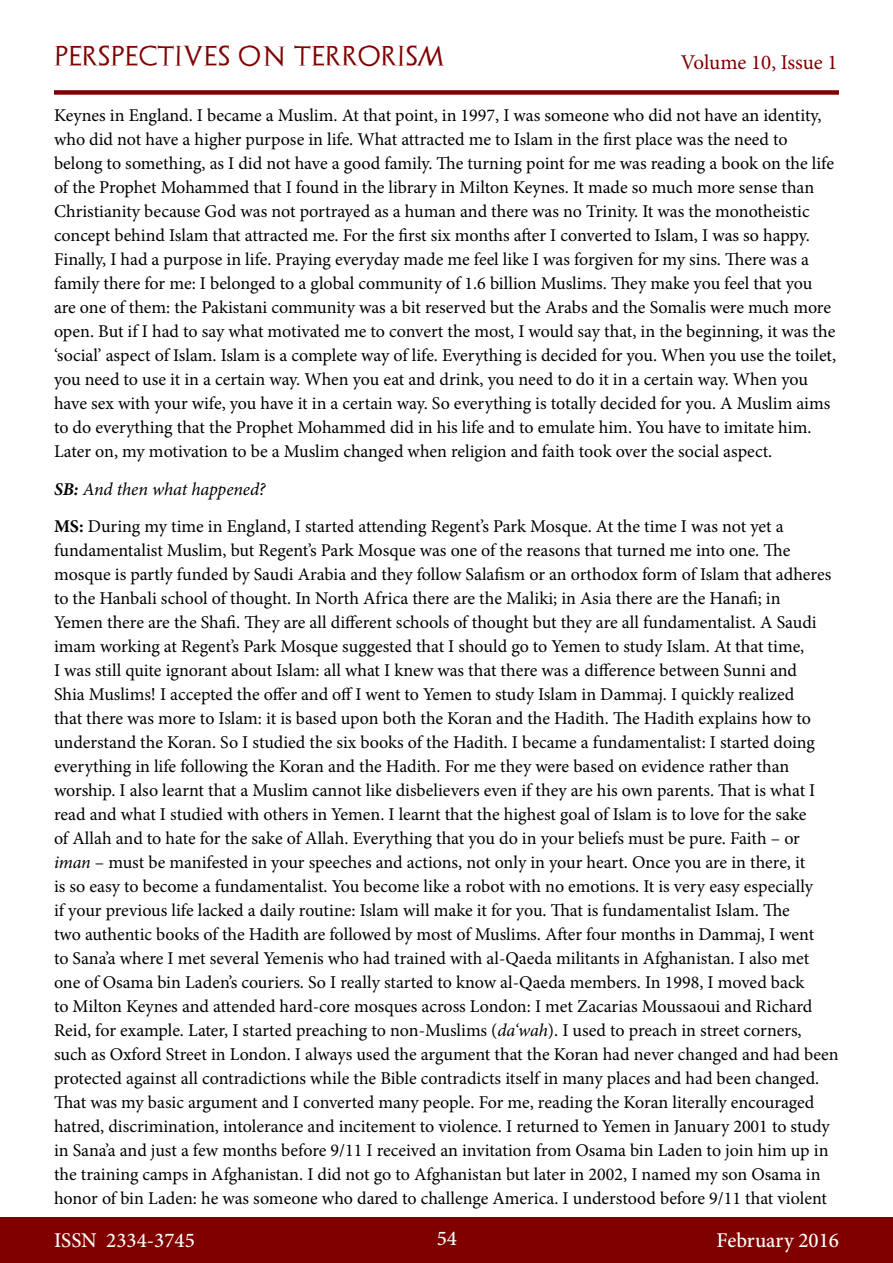
<style>
.page{position:relative;width:893px;height:1263px;background:#fff}
.page>*{position:absolute;margin:0;border:0;box-sizing:border-box;transform-origin:0 0}
.t1{font:500 21px "Minion Pro";color:#fff}
.t2{font:21px "Archeologicaps";letter-spacing:.045em;color:#800000}
.t3{font:21px "Minion Pro";letter-spacing:-.005em;color:#800000}
.t4{font:18px/24px "Minion Pro";letter-spacing:-.005em;color:#000}
.s1{font-weight:700;font-style:italic}
.s2{font-style:italic}
.s3{font-weight:700}
</style>
<div class="page">
<div style="left:0;top:1217px;width:893px;height:46px;background:#800000"></div>
<div style="left:54px;top:90px;width:785px;height:5px;background:#800000"></div>
<p class="t2" style="left:54px;top:43px;width:392px">PERSPECTIVES ON TERRORISM</p>
<p class="t3" style="left:681px;top:48px;width:158px">Volume 10, Issue 1</p>
<p class="t4" style="left:54px;top:103px;width:784px">Keynes in England. I became a Muslim. At that point, in 1997, I was someone who did not have an identity, who did not have a higher purpose in life. What attracted me to Islam in the first place was the need to belong to something, as I did not have a good family. The turning point for me was reading a book on the life of the Prophet Mohammed that I found in the library in Milton Keynes. It made so much more sense than Christianity because God was not portrayed as a human and there was no Trinity. It was the monotheistic concept behind Islam that attracted me. For the first six months after I converted to Islam, I was so happy.<br>Finally, I had a purpose in life. Praying everyday made me feel like I was forgiven for my sins. There was a family there for me: I belonged to a global community of 1.6 billion Muslims. They make you feel that you are one of them: the Pakistani community was a bit reserved but the Arabs and the Somalis were much more open. But if I had to say what motivated me to convert the most, I would say that, in the beginning, it was the ‘social’ aspect of Islam. Islam is a complete way of life. Everything is decided for you. When you use the toilet, you need to use it in a certain way. When you eat and drink, you need to do it in a certain way. When you have sex with your wife, you have it in a certain way. So everything is totally decided for you. A Muslim aims to do everything that the Prophet Mohammed did in his life and to emulate him. You have to imitate him.<br>Later on, my motivation to be a Muslim changed when religion and faith took over the social aspect.</p>
<p class="t4" style="left:54px;top:470px;width:731px;line-height:37.5px"><span class="s1">SB:</span> <span class="s2">And then what happened?<br></span><span class="s3">MS:</span> During my time in England, I started attending Regent’s Park Mosque. At the time I was not yet a</p>
<p class="t4" style="left:54px;top:538px;width:786px">fundamentalist Muslim, but Regent’s Park Mosque was one of the reasons that turned me into one. The mosque is partly funded by Saudi Arabia and they follow Salafism or an orthodox form of Islam that adheres to the Hanbali school of thought. In North Africa there are the Maliki; in Asia there are the Hanafi; in<br>Yemen there are the Shafi. They are all different schools of thought but they are all fundamentalist. A Saudi imam working at Regent’s Park Mosque suggested that I should go to Yemen to study Islam. At that time,<br>I was still quite ignorant about Islam: all what I knew was that there was a difference between Sunni and<br>Shia Muslims! I accepted the offer and off I went to Yemen to study Islam in Dammaj. I quickly realized<br>that there was more to Islam: it is based upon both the Koran and the Hadith. The Hadith explains how to understand the Koran. So I studied the six books of the Hadith. I became a fundamentalist: I started doing everything in life following the Koran and the Hadith. For me they were based on evidence rather than worship. I also learnt that a Muslim cannot like disbelievers even if they are his own parents. That is what I read and what I studied with others in Yemen. I learnt that the highest goal of Islam is to love for the sake<br>of Allah and to hate for the sake of Allah. Everything that you do in your beliefs must be pure. Faith – or <span class="s2">iman</span> – must be manifested in your speeches and actions, not only in your heart. Once you are in there, it<br>is so easy to become a fundamentalist. You become like a robot with no emotions. It is very easy especially<br>if your previous life lacked a daily routine: Islam will make it for you. That is fundamentalist Islam. The<br>two authentic books of the Hadith are followed by most of Muslims. After four months in Dammaj, I went<br>to Sana’a where I met several Yemenis who had trained with al-Qaeda militants in Afghanistan. I also met one of Osama bin Laden’s couriers. So I really started to know al-Qaeda members. In 1998, I moved back<br>to Milton Keynes and attended hard-core mosques across London: I met Zacarias Moussaoui and Richard Reid, for example. Later, I started preaching to non-Muslims (<span class="s2">da‘wah</span>). I used to preach in street corners, such as Oxford Street in London. I always used the argument that the Koran had never changed and had been protected against all contradictions while the Bible contradicts itself in many places and had been changed.<br>That was my basic argument and I converted many people. For me, reading the Koran literally encouraged hatred, discrimination, intolerance and incitement to violence. I returned to Yemen in January 2001 to study in Sana’a and just a few months before 9/11 I received an invitation from Osama bin Laden to join him up in the training camps in Afghanistan. I did not go to Afghanistan but later in 2002, I named my son Osama in honor of bin Laden: he was someone who dared to challenge America. I understood before 9/11 that violent</p>
<p class="t1" style="left:54px;top:1226px;width:142px">ISSN 2334-3745</p>
<p class="t1" style="left:437px;top:1224px;width:22px">54</p>
<p class="t1" style="left:717px;top:1226px;width:124px">February 2016</p>
</div>
